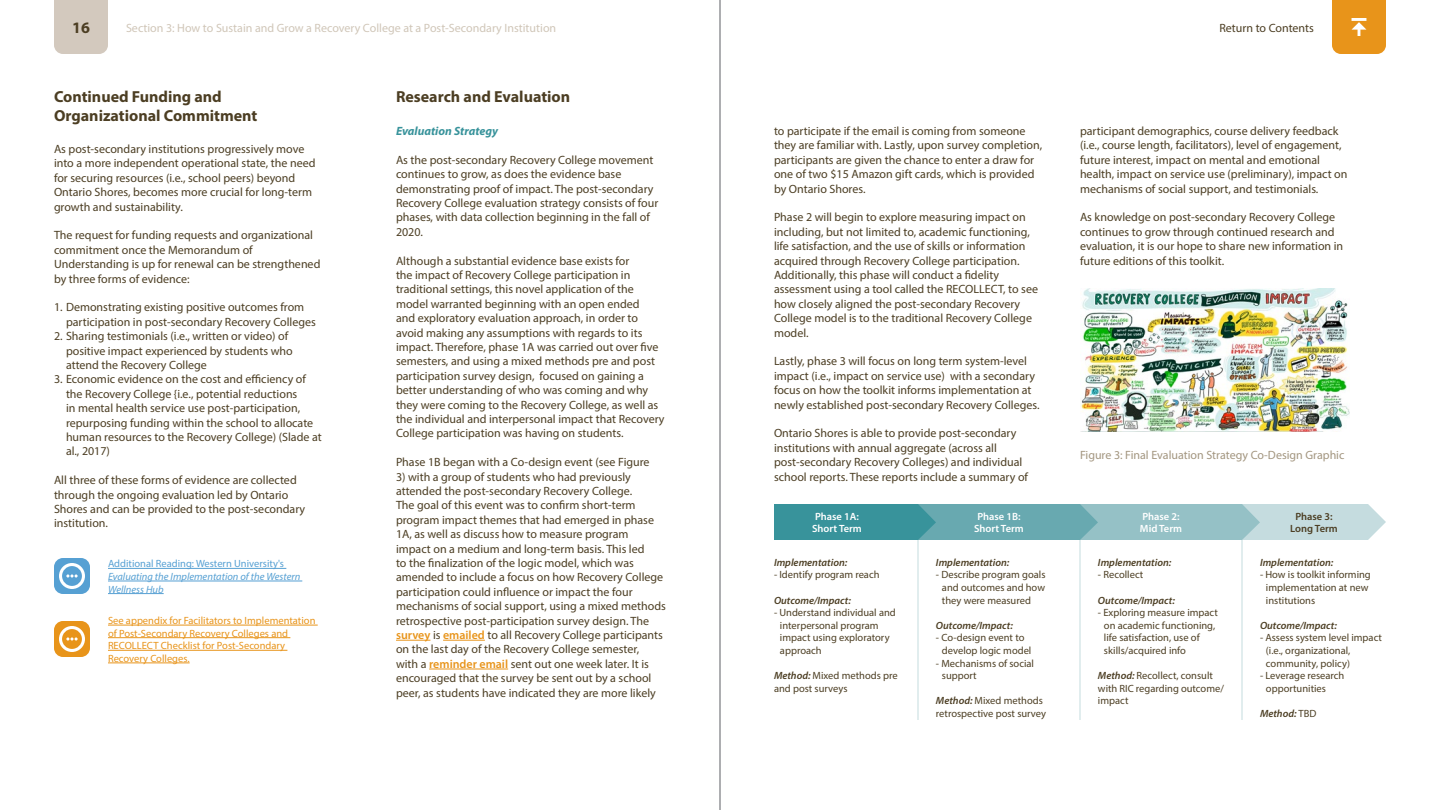
<style>
.page{position:relative;width:1440px;height:810px;background:#fff}
.page>*{position:absolute;margin:0;border:0;box-sizing:border-box;transform-origin:0 0}
.t1{font:700 16px/19.2px "Myriad Pro";color:#4c3e23}
.t2{font:12px/14.4px "Myriad Pro";color:#4c3e23}
.t3{font:12px "Myriad Pro";color:#d0c6b8}
.t4{font:12px "Myriad Pro";color:#a39680}
.t5{font:italic 700 12px "Myriad Pro";color:#38939b}
.t6{font:10.5px/12.6px "Myriad Pro";color:#4c3e23}
.t7{font:italic 600 10.5px "Myriad Pro";color:#4c3e23}
.t8{font:10.5px/12.6px "Myriad Pro";color:#e8941a}
.t9{font:italic 10.5px/12.6px "Myriad Pro";color:#56a0d3}
.t10{font:600 10.5px/12.6px "Myriad Pro";color:#fff}
.t11{font:10.5px "Myriad Pro";color:#56a0d3}
.t12{font:600 10.5px/12.6px "Myriad Pro";color:#4c3e23;text-align:center}
.s1{font-weight:600;color:#e8941a}
.s2{font-weight:600;font-style:italic}
.s3{font-weight:400;font-style:normal}
</style>
<div class="page">
<div style="left:54px;top:0;width:54px;height:54px;background:#d3c9be"></div>
<svg style="left:774px;top:504px;width:612px;height:36px;background:#7db5bb"></svg>
<hr style="left:720px;top:0;width:1px;height:810px;background:#939598">
<hr style="left:918px;top:540px;width:1px;height:180px;background:#c5dcdf">
<hr style="left:1080px;top:540px;width:1px;height:180px;background:#c5dcdf">
<hr style="left:1242px;top:540px;width:1px;height:180px;background:#c5dcdf">
<div style="left:1332px;top:0;width:54px;height:54px;background:#e8941a"></div>
<hr style="left:396px;top:640px;width:34px;height:1px;background:#e8941a">
<hr style="left:443px;top:640px;width:42px;height:1px;background:#e8941a">
<hr style="left:429px;top:669px;width:79px;height:1px;background:#e8941a">
<img style="left:1080px;top:288px;width:270px;height:144px">
<hr style="left:108px;top:568px;width:178px;height:1px;background:#56a0d3">
<hr style="left:108px;top:581px;width:194px;height:1px;background:#56a0d3">
<hr style="left:108px;top:593px;width:56px;height:1px;background:#56a0d3">
<div style="left:54px;top:558px;width:36px;height:36px;background:#56a0d3;border-radius:9px"></div>
<svg style="left:59px;top:563px;width:26px;height:26px"></svg>
<hr style="left:108px;top:625px;width:210px;height:1px;background:#e8941a">
<hr style="left:108px;top:637px;width:182px;height:1px;background:#e8941a">
<hr style="left:108px;top:650px;width:179px;height:1px;background:#e8941a">
<hr style="left:108px;top:663px;width:82px;height:1px;background:#e8941a">
<div style="left:54px;top:621px;width:36px;height:36px;background:#e8941a;border-radius:9px"></div>
<svg style="left:59px;top:626px;width:26px;height:26px"></svg>
<h1 class="t1" style="left:72px;top:17px;width:19px">16</h1>
<p class="t3" style="left:126px;top:20px;width:432px">Section 3: How to Sustain and Grow a Recovery College at a Post-Secondary Institution</p>
<p class="t2" style="left:1219px;top:20px;width:96px">Return to Contents</p>
<h1 class="t1" style="left:54px;top:86px;width:205px">Continued Funding and<br>Organizational Commitment</h1>
<h1 class="t1" style="left:396px;top:86px;width:176px">Research and Evaluation</h1>
<p class="t5" style="left:396px;top:123px;width:104px">Evaluation Strategy</p>
<p class="t2" style="left:396px;top:152px;width:264px">As the post-secondary Recovery College movement continues to grow, as does the evidence base demonstrating proof of impact. The post-secondary Recovery College evaluation strategy consists of four phases, with data collection beginning in the fall of 2020.</p>
<p class="t2" style="left:396px;top:253px;width:270px">Although a substantial evidence base exists for<br>the impact of Recovery College participation in traditional settings, this novel application of the model warranted beginning with an open ended<br>and exploratory evaluation approach, in order to avoid making any assumptions with regards to its impact. Therefore, phase 1A was carried out over five semesters, and using a mixed methods pre and post participation survey design, focused on gaining a better understanding of who was coming and why they were coming to the Recovery College, as well as the individual and interpersonal impact that Recovery College participation was having on students.</p>
<p class="t2" style="left:396px;top:455px;width:255px">Phase 1B began with a Co-design event (see Figure</p>
<p class="t2" style="left:396px;top:469px;width:271px">3) with a group of students who had previously attended the post-secondary Recovery College.<br>The goal of this event was to confirm short-term program impact themes that had emerged in phase 1A, as well as discuss how to measure program impact on a medium and long-term basis. This led<br>to the finalization of the logic model, which was amended to include a focus on how Recovery College participation could influence or impact the four mechanisms of social support, using a mixed methods retrospective post-participation survey design. The <span class="s1">survey</span> is <span class="s1">emailed</span> to all Recovery College participants on the last day of the Recovery College semester,<br>with a <span class="s1">reminder email</span> sent out one week later. It is encouraged that the survey be sent out by a school peer, as students have indicated they are more likely</p>
<p class="t2" style="left:54px;top:142px;width:263px">As post-secondary institutions progressively move into a more independent operational state, the need for securing resources (i.e., school peers) beyond Ontario Shores, becomes more crucial for long-term growth and sustainability.</p>
<p class="t2" style="left:54px;top:228px;width:268px">The request for funding requests and organizational commitment once the Memorandum of Understanding is up for renewal can be strengthened by three forms of evidence:</p>
<p class="t2" style="left:66px;top:300px;width:251px;text-indent:-12px">1. Demonstrating existing positive outcomes from participation in post-secondary Recovery Colleges</p>
<p class="t2" style="left:66px;top:329px;width:228px;text-indent:-12px">2. Sharing testimonials (i.e., written or video) of positive impact experienced by students who attend the Recovery College</p>
<p class="t2" style="left:66px;top:372px;width:257px;text-indent:-12px">3. Economic evidence on the cost and efficiency of the Recovery College {i.e., potential reductions<br>in mental health service use post-participation, repurposing funding within the school to allocate human resources to the Recovery College) (Slade at al., 2017)</p>
<p class="t2" style="left:54px;top:473px;width:253px">All three of these forms of evidence are collected through the ongoing evaluation led by Ontario Shores and can be provided to the post-secondary institution.</p>
<p class="t11" style="left:108px;top:557px;width:178px">Additional Reading: Western University's</p>
<p class="t9" style="left:108px;top:570px;width:194px">Evaluating the Implementation of the Western<br>Wellness Hub</p>
<p class="t8" style="left:108px;top:614px;width:209px">See appendix for Facilitators to Implementation of Post-Secondary Recovery Colleges and RECOLLECT Checklist for Post-Secondary Recovery Colleges.</p>
<p class="t2" style="left:774px;top:124px;width:270px">to participate if the email is coming from someone they are familiar with. Lastly, upon survey completion, participants are given the chance to enter a draw for one of two $15 Amazon gift cards, which is provided by Ontario Shores.</p>
<p class="t2" style="left:774px;top:210px;width:266px">Phase 2 will begin to explore measuring impact on including, but not limited to, academic functioning, life satisfaction, and the use of skills or information acquired through Recovery College participation.<br>Additionally, this phase will conduct a fidelity assessment using a tool called the RECOLLECT, to see how closely aligned the post-secondary Recovery College model is to the traditional Recovery College model.</p>
<p class="t2" style="left:774px;top:354px;width:267px">Lastly, phase 3 will focus on long term system-level impact (i.e., impact on service use) with a secondary focus on how the toolkit informs implementation at newly established post-secondary Recovery Colleges.</p>
<p class="t2" style="left:774px;top:426px;width:256px">Ontario Shores is able to provide post-secondary institutions with annual aggregate (across all post-secondary Recovery Colleges) and individual school reports. These reports include a summary of</p>
<p class="t2" style="left:1080px;top:124px;width:269px">participant demographics, course delivery feedback (i.e., course length, facilitators), level of engagement, future interest, impact on mental and emotional health, impact on service use (preliminary), impact on mechanisms of social support, and testimonials.</p>
<p class="t2" style="left:1080px;top:210px;width:265px">As knowledge on post-secondary Recovery College continues to grow through continued research and evaluation, it is our hope to share new information in future editions of this toolkit.</p>
<p class="t4" style="left:1080px;top:448px;width:266px">Figure 3: Final Evaluation Strategy Co-Design Graphic</p>
<p class="t10" style="left:812px;top:510px;width:51px">Phase 1A:<br>Short Term</p>
<p class="t10" style="left:974px;top:510px;width:51px">Phase 1B:<br>Short Term</p>
<p class="t10" style="left:1140px;top:510px;width:44px">Phase 2:<br>Mid Term</p>
<p class="t12" style="left:1290px;top:510px;width:49px">Phase 3:<br>Long Term</p>
<p class="t7" style="left:936px;top:556px;width:75px">Implementation:</p>
<p class="t6" style="left:942px;top:568px;width:105px;text-align:justify;text-indent:-6px">- Describe program goals and outcomes and how they were measured</p>
<p class="t7" style="left:936px;top:619px;width:78px">Outcome/Impact:</p>
<p class="t6" style="left:942px;top:631px;width:91px;text-indent:-6px">- Co-design event to develop logic model</p>
<p class="t6" style="left:942px;top:657px;width:94px;text-indent:-6px">- Mechanisms of social support</p>
<p class="t6" style="left:936px;top:694px;width:112px"><span class="s2">Method:</span> Mixed methods retrospective post survey</p>
<p class="t7" style="left:1098px;top:556px;width:75px">Implementation:</p>
<p class="t6" style="left:1098px;top:568px;width:47px">- Recollect</p>
<p class="t7" style="left:1098px;top:593px;width:78px">Outcome/Impact:</p>
<p class="t6" style="left:1104px;top:606px;width:115px;text-indent:-6px">- Exploring measure impact on academic functioning, life satisfaction, use of skills/acquired info</p>
<p class="t6" style="left:1098px;top:669px;width:128px"><span class="s2">Method:</span> Recollect, consult with RIC regarding outcome/ impact</p>
<p class="t7" style="left:1260px;top:556px;width:75px">Implementation:</p>
<p class="t6" style="left:1266px;top:568px;width:106px;text-indent:-6px">- How is toolkit informing implementation at new institutions</p>
<p class="t7" style="left:1260px;top:619px;width:78px">Outcome/Impact:</p>
<p class="t6" style="left:1266px;top:631px;width:118px;text-indent:-6px">- Assess system level impact (i.e., organizational, community, policy)</p>
<p class="t6" style="left:1266px;top:669px;width:80px;text-indent:-6px">- Leverage research opportunities</p>
<p class="t7" style="left:1260px;top:707px;width:58px">Method: <span class="s3">TBD</span></p>
<p class="t7" style="left:774px;top:556px;width:75px">Implementation:</p>
<p class="t6" style="left:774px;top:568px;width:107px">- Identify program reach</p>
<p class="t7" style="left:774px;top:593px;width:78px">Outcome/Impact:</p>
<p class="t6" style="left:780px;top:606px;width:117px;text-indent:-6px">- Understand individual and interpersonal program impact using exploratory approach</p>
<p class="t6" style="left:774px;top:669px;width:125px"><span class="s2">Method:</span> Mixed methods pre and post surveys</p>
</div>
